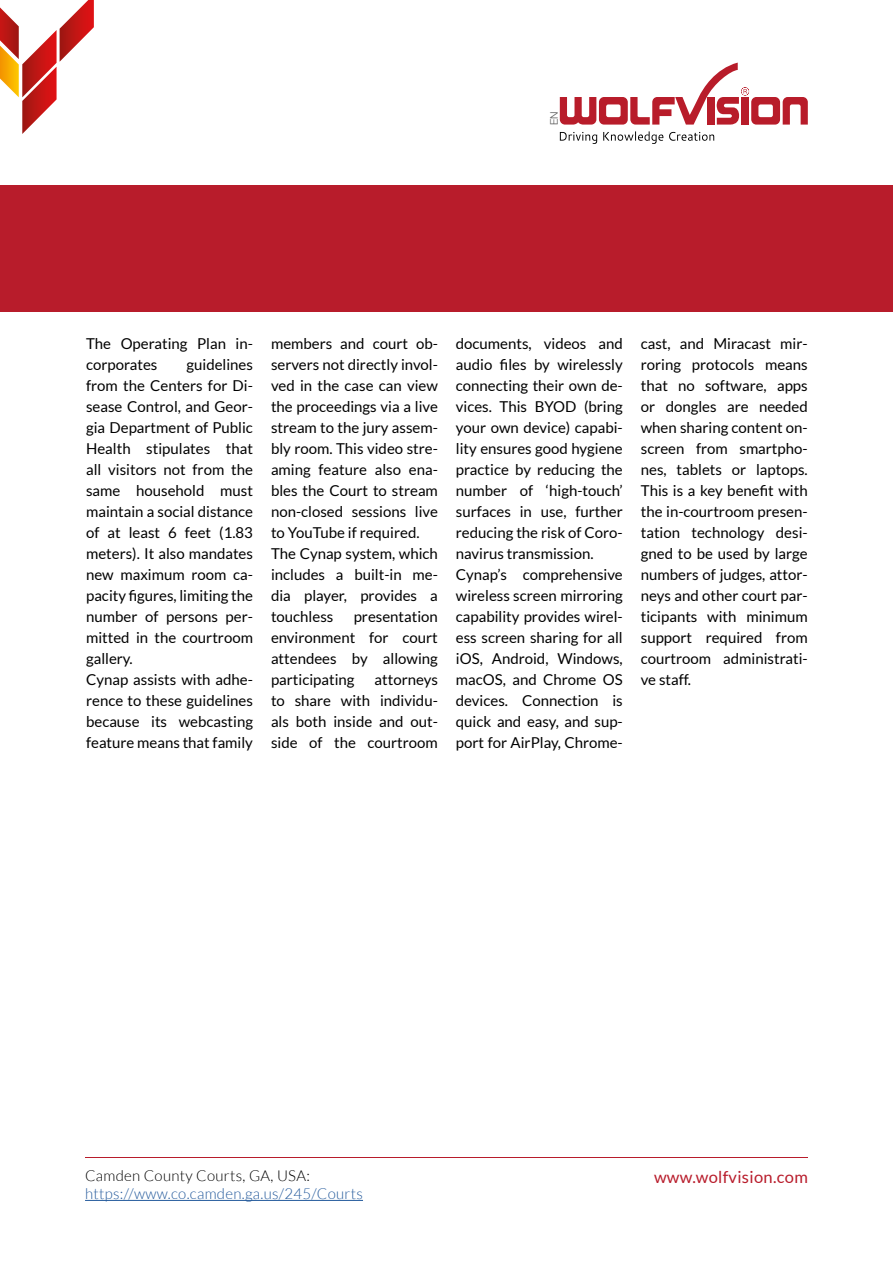
<style>
.page{position:relative;width:893px;height:1263px;background:#fff}
.page>*{position:absolute;margin:0;border:0;box-sizing:border-box;transform-origin:0 0}
.t1{font:16.5px "Lato";letter-spacing:.02em;color:#b81c2b}
.t2{font:15px/21px "Lato";color:#000}
.t3{font:300 15px "Lato";letter-spacing:.02em;color:#245a9c}
.t4{font:300 15px "Lato";letter-spacing:.02em;color:#000}
.t5{font:300 10.5px "Helvetica Neue LT Pro";color:#565656}
</style>
<div class="page">
<div style="left:0;top:185px;width:893px;height:126px;background:#b81c2b"></div>
<hr style="left:85px;top:1157px;width:723px;height:1px;background:#b81c2b">
<svg style="left:0;top:0;width:94px;height:134px"></svg>
<svg style="left:560px;top:131px;width:154px;height:13px"></svg>
<svg style="left:560px;top:63px;width:248px;height:62px"></svg>
<hr style="left:85px;top:1200px;width:278px;height:1px;background:#245a9c">
<p class="t5" style="left:548px;top:125px;width:15px;rotate:-90deg">EN</p>
<p class="t2" style="left:86px;top:333px;width:168px">The Operating Plan in&shy;corporates</p>
<p class="t2" style="left:86px;top:354px;width:168px;text-indent:100px">guidelines from the Centers for Di&shy;sease Control, and Geor&shy;gia Department of Public<br>Health stipulates that all visitors not from the same household must maintain a social distance of at least 6 feet (1.83 meters). It also mandates new maximum room ca&shy;pacity figures, limiting the number of persons per&shy;mitted in the courtroom gallery.<br>Cynap assists with adhe&shy;rence to these guidelines because its webcasting feature means that family</p>
<p class="t2" style="left:271px;top:333px;width:168px">members and court ob&shy;servers not directly invol&shy;ved in the case can view the proceedings via a live stream to the jury assem&shy;bly room. This video stre&shy;aming feature also ena&shy;bles the Court to stream non-closed sessions live to YouTube if required.<br>The Cynap system, which includes a built-in me&shy;dia player, provides a touchless</p>
<p class="t2" style="left:271px;top:606px;width:168px;text-align:justify;text-indent:83px">presentation environment for court attendees by allowing participating</p>
<p class="t2" style="left:271px;top:669px;width:168px;text-align:justify;text-indent:104px">attorneys to share with individu&shy;als both inside and out&shy;side of the courtroom</p>
<p class="t2" style="left:456px;top:333px;width:168px">documents, videos and audio files by wirelessly connecting their own de&shy;vices. This BYOD (bring your own device) capabi&shy;lity ensures good hygiene practice by reducing the number of ‘high-touch’ surfaces in use, further reducing the risk of Coro&shy;navirus transmission.<br>Cynap’s comprehensive wireless screen mirroring capability provides wirel&shy;ess screen sharing for all iOS, Android, Windows, macOS, and Chrome OS devices. Connection is quick and easy, and sup&shy;port for AirPlay, Chrome-</p>
<p class="t2" style="left:641px;top:333px;width:168px;text-align:justify">cast, and Miracast mir&shy;roring protocols means that no software, apps or dongles are needed when sharing content on&shy;screen from smartpho&shy;nes, tablets or laptops.<br>This is a key benefit with the in-courtroom presen&shy;tation technology desi&shy;gned to be used by large numbers of judges, attor&shy;neys and other court par&shy;ticipants with minimum support required from courtroom administrati&shy;ve staff.</p>
<p class="t4" style="left:85px;top:1168px;width:226px">Camden County Courts, GA, USA:</p>
<p class="t1" style="left:654px;top:1167px;width:155px">www.wolfvision.com</p>
<p class="t3" style="left:85px;top:1186px;width:279px">https://www.co.camden.ga.us/245/Courts</p>
</div>
